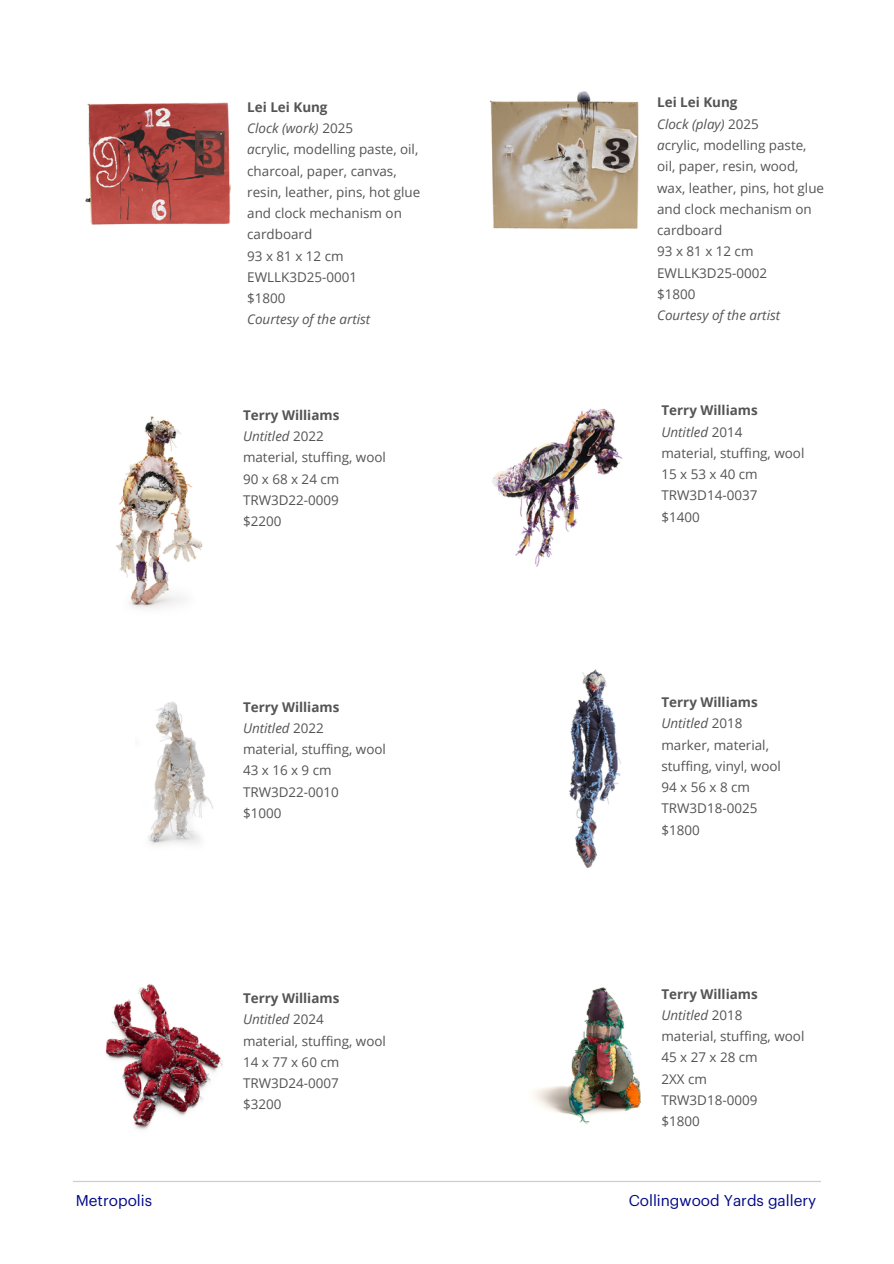
<style>
.page{position:relative;width:894px;height:1264px;background:#fff}
.page>*{position:absolute;margin:0;border:0;box-sizing:border-box;transform-origin:0 0}
.t1{font:15.3px "Graphik Trial";color:#000887}
.t2{font:13.35px/21.3px "Open Sans";color:#545454}
.t3{font:italic 13.35px "Open Sans";color:#545454}
.t4{font:700 13.35px "Open Sans";color:#545454}
.s1{font-style:normal}
.s2{font-style:italic}
</style>
<div class="page">
<img style="left:533px;top:987px;width:108px;height:137px">
<img style="left:569px;top:669px;width:52px;height:199px">
<img style="left:116px;top:416px;width:87px;height:193px">
<img style="left:148px;top:701px;width:65px;height:144px">
<img style="left:105px;top:983px;width:118px;height:147px">
<img style="left:492px;top:408px;width:131px;height:159px">
<img style="left:85px;top:102px;width:146px;height:123px">
<img style="left:490px;top:91px;width:149px;height:138px">
<p class="t4" style="left:247px;top:97px;width:82px">Lei Lei Kung</p>
<p class="t3" style="left:247px;top:119px;width:107px">Clock (work) <span class="s1">2025</span></p>
<p class="t2" style="left:247px;top:138px;width:174px"><span class="s2">a</span>crylic, modelling paste, oil, charcoal, paper, canvas, resin, leather, pins, hot glue and clock mechanism on cardboard</p>
<p class="t2" style="left:247px;top:245px;width:98px">93 x 81 x 12 cm</p>
<p class="t2" style="left:247px;top:266px;width:111px">EWLLK3D25-0001</p>
<p class="t2" style="left:247px;top:287px;width:40px">$1800</p>
<p class="t3" style="left:247px;top:310px;width:124px">Courtesy of the artist</p>
<p class="t4" style="left:243px;top:405px;width:98px">Terry Williams</p>
<p class="t3" style="left:243px;top:427px;width:82px">Untitled <span class="s1">2022</span></p>
<p class="t2" style="left:243px;top:446px;width:144px">material, stuffing, wool</p>
<p class="t2" style="left:243px;top:468px;width:98px">90 x 68 x 24 cm</p>
<p class="t2" style="left:243px;top:489px;width:97px">TRW3D22-0009</p>
<p class="t2" style="left:243px;top:510px;width:40px">$2200</p>
<p class="t4" style="left:243px;top:697px;width:98px">Terry Williams</p>
<p class="t3" style="left:243px;top:718px;width:82px">Untitled <span class="s1">2022</span></p>
<p class="t2" style="left:243px;top:738px;width:144px">material, stuffing, wool</p>
<p class="t2" style="left:243px;top:759px;width:90px">43 x 16 x 9 cm</p>
<p class="t2" style="left:243px;top:780px;width:97px">TRW3D22-0010</p>
<p class="t2" style="left:243px;top:802px;width:40px">$1000</p>
<p class="t4" style="left:243px;top:988px;width:98px">Terry Williams</p>
<p class="t3" style="left:243px;top:1010px;width:82px">Untitled <span class="s1">2024</span></p>
<p class="t2" style="left:243px;top:1029px;width:144px">material, stuffing, wool</p>
<p class="t2" style="left:243px;top:1051px;width:98px">14 x 77 x 60 cm</p>
<p class="t2" style="left:243px;top:1072px;width:97px">TRW3D24-0007</p>
<p class="t2" style="left:243px;top:1093px;width:40px">$3200</p>
<p class="t4" style="left:657px;top:93px;width:82px">Lei Lei Kung</p>
<p class="t3" style="left:657px;top:114px;width:103px">Clock (play) <span class="s1">2025</span></p>
<p class="t2" style="left:657px;top:134px;width:168px"><span class="s2">a</span>crylic, modelling paste, oil, paper, resin, wood, wax, leather, pins, hot glue and clock mechanism on cardboard</p>
<p class="t2" style="left:657px;top:240px;width:98px">93 x 81 x 12 cm</p>
<p class="t2" style="left:657px;top:262px;width:111px">EWLLK3D25-0002</p>
<p class="t2" style="left:657px;top:283px;width:40px">$1800</p>
<p class="t3" style="left:657px;top:306px;width:124px">Courtesy of the artist</p>
<p class="t4" style="left:661px;top:401px;width:98px">Terry Williams</p>
<p class="t3" style="left:661px;top:422px;width:82px">Untitled <span class="s1">2014</span></p>
<p class="t2" style="left:661px;top:442px;width:144px">material, stuffing, wool</p>
<p class="t2" style="left:661px;top:463px;width:98px">15 x 53 x 40 cm</p>
<p class="t2" style="left:661px;top:484px;width:97px">TRW3D14-0037</p>
<p class="t2" style="left:661px;top:506px;width:40px">$1400</p>
<p class="t4" style="left:661px;top:692px;width:98px">Terry Williams</p>
<p class="t3" style="left:661px;top:714px;width:82px">Untitled <span class="s1">2018</span></p>
<p class="t2" style="left:661px;top:733px;width:121px">marker, material, stuffing, vinyl, wool</p>
<p class="t2" style="left:661px;top:776px;width:90px">94 x 56 x 8 cm</p>
<p class="t2" style="left:661px;top:797px;width:97px">TRW3D18-0025</p>
<p class="t2" style="left:661px;top:818px;width:40px">$1800</p>
<p class="t4" style="left:661px;top:984px;width:98px">Terry Williams</p>
<p class="t3" style="left:661px;top:1005px;width:82px">Untitled <span class="s1">2018</span></p>
<p class="t2" style="left:661px;top:1025px;width:144px">material, stuffing, wool</p>
<p class="t2" style="left:661px;top:1046px;width:98px">45 x 27 x 28 cm</p>
<p class="t2" style="left:661px;top:1067px;width:47px">2XX cm</p>
<p class="t2" style="left:661px;top:1089px;width:97px">TRW3D18-0009</p>
<p class="t2" style="left:661px;top:1110px;width:40px">$1800</p>
<p class="t1" style="left:76px;top:1193px;width:78px">Metropolis</p>
<p class="t1" style="left:628px;top:1193px;width:189px">Collingwood Yards gallery</p>
</div>
